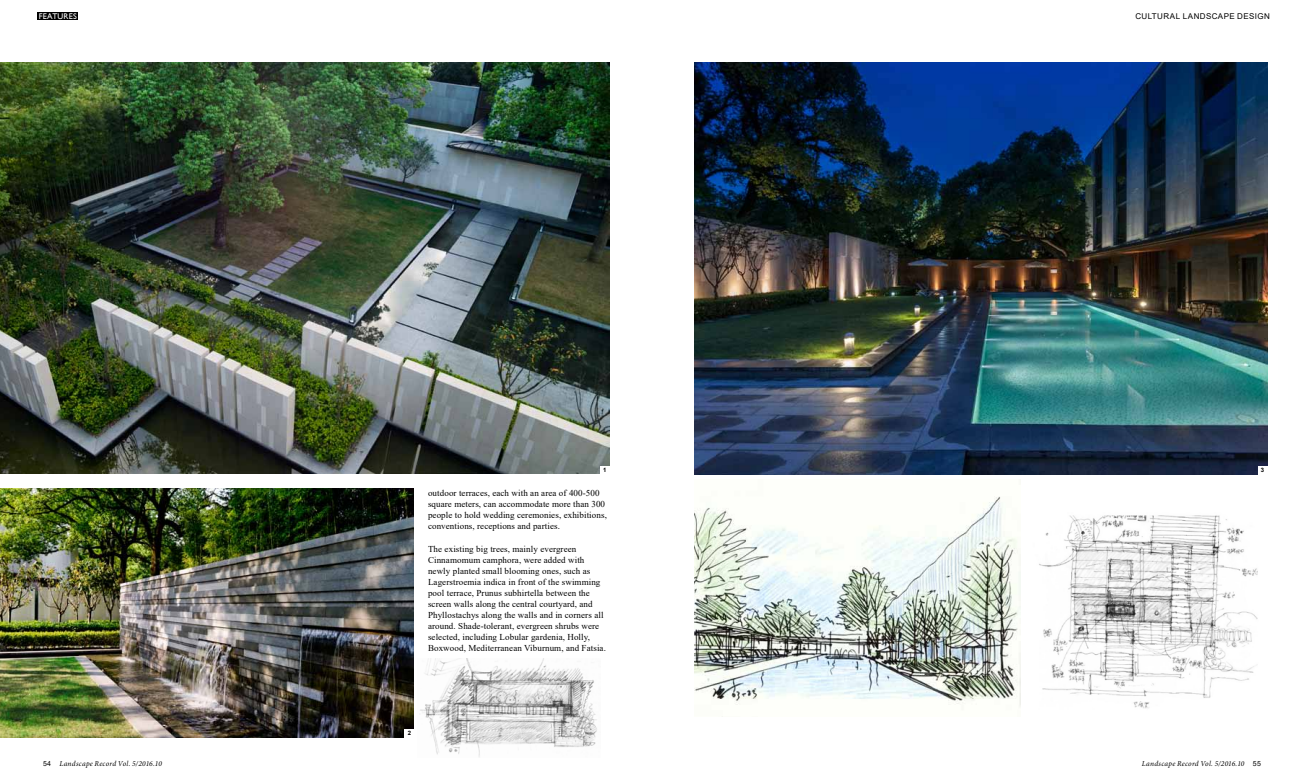
<style>
.page{position:relative;width:1304px;height:780px;background:#fff}
.page>*{position:absolute;margin:0;border:0;box-sizing:border-box;transform-origin:0 0}
.t1{font:9px/11px "Times New Roman";letter-spacing:.01em;color:#000}
.t2{font:8.2px "Gill Sans";letter-spacing:.025em;color:#fff}
.t3{font:8px "Arial";letter-spacing:.055em;color:#000}
.t4{font:italic 7.5px "Minion Pro";letter-spacing:.035em;color:#000}
.t5{font:700 6px "Arial";color:#000}
.s1{font-family:"Arial";font-style:normal;font-size:7px}
</style>
<div class="page">
<img style="left:0;top:62px;width:609px;height:412px">
<img style="left:0;top:489px;width:414px;height:248px">
<img style="left:694px;top:62px;width:573px;height:412px">
<img style="left:420px;top:658px;width:177px;height:99px">
<img style="left:1039px;top:515px;width:219px;height:194px">
<img style="left:694px;top:496px;width:326px;height:211px">
<div style="left:600px;top:466px;width:9px;height:8px;background:#fff"></div>
<div style="left:405px;top:728px;width:9px;height:9px;background:#fff"></div>
<div style="left:1258px;top:466px;width:9px;height:8px;background:#fff"></div>
<div style="left:38px;top:13px;width:40px;height:7px;background:#000"></div>
<p class="t2" style="left:39px;top:12px;width:40px">FEATURES</p>
<p class="t3" style="left:1135px;top:10px;width:72px">CULTURAL LANDSCA</p>
<p class="t3" style="left:1224px;top:10px;width:48px">PE DESIGN</p>
<p class="t5" style="left:603px;top:466px;width:5px">1</p>
<p class="t1" style="left:428px;top:487px;width:180px">outdoor terraces, each with an area of 400-500 square meters, can accommodate more than 300 people to hold wedding ceremonies, exhibitions, conventions, receptions and parties.</p>
<p class="t1" style="left:428px;top:543px;width:179px">The existing big trees, mainly evergreen Cinnamomum camphora, were added with newly planted small blooming ones, such as Lagerstroemia indica in front of the swimming pool terrace, Prunus subhirtella between the screen walls along the central courtyard, and Phyllostachys along the walls and in corners all around. Shade-tolerant, evergreen shrubs were selected, including Lobular gardenia, Holly, Boxwood, Mediterranean Viburnum, and Fatsia.</p>
<p class="t5" style="left:408px;top:728px;width:5px">2</p>
<p class="t5" style="left:1261px;top:466px;width:5px">3</p>
<p class="t4" style="left:43px;top:758px;width:120px"><span class="s1">54</span> Landscape Record Vol. 5/2016.10</p>
<p class="t4" style="left:1142px;top:758px;width:121px">Landscape Record Vol. 5/2016.10 <span class="s1">55</span></p>
</div>
